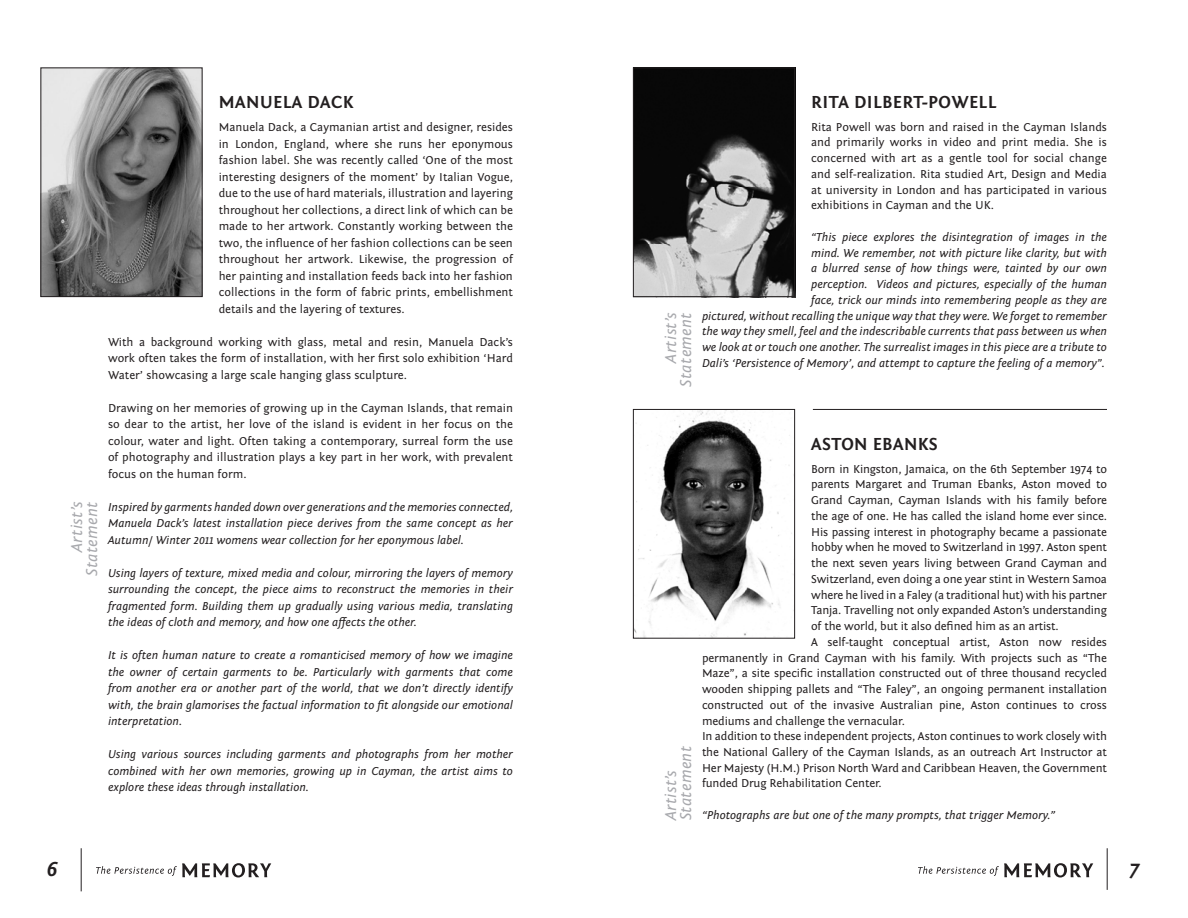
<style>
.page{position:relative;width:1188px;height:918px;background:#fff}
.page>*{position:absolute;margin:0;border:0;box-sizing:border-box;transform-origin:0 0}
.t1{font:italic 700 21px "Fontin Sans";color:#231f20}
.t2{font:700 18px "Fontin Sans";letter-spacing:.02em;color:#231f20}
.t3{font:italic 16.5px "Fontin Sans";letter-spacing:.02em;color:#a8a9ad}
.t4{font:12px/15.8px "Fontin Sans";color:#231f20;text-align:justify}
.t5{font:italic 12px/16.5px "Fontin Sans";color:#231f20;text-align:justify}
</style>
<div class="page">
<hr style="left:81px;top:848px;width:1px;height:43px;background:#231f20">
<hr style="left:1107px;top:848px;width:1px;height:42px;background:#231f20">
<svg style="left:96px;top:863px;width:175px;height:15px"></svg>
<svg style="left:918px;top:863px;width:175px;height:15px"></svg>
<img style="left:635px;top:70px;width:158px;height:225px">
<img style="left:635px;top:411px;width:157px;height:226px">
<div style="left:633px;top:68px;width:162px;height:229px;border:1px solid #231f20"></div>
<div style="left:633px;top:409px;width:162px;height:230px;border:1px solid #231f20"></div>
<hr style="left:813px;top:409px;width:294px;height:1px;background:#231f20">
<img style="left:42px;top:70px;width:158px;height:225px">
<div style="left:40px;top:68px;width:162px;height:229px;border:1px solid #231f20"></div>
<p class="t3" style="left:68px;top:552px;width:52px;rotate:-90deg">Artist’s</p>
<p class="t3" style="left:83px;top:576px;width:76px;rotate:-90deg">Statement</p>
<p class="t2" style="left:219px;top:92px;width:136px">MANUELA DACK</p>
<p class="t4" style="left:219px;top:119px;width:296px;line-height:16.5px">Manuela Dack, a Caymanian artist and designer, resides in London, England, where she runs her eponymous fashion label. She was recently called ‘One of the most interesting designers of the moment’ by Italian Vogue, due to the use of hard materials, illustration and layering throughout her collections, a direct link of which can be made to her artwork. Constantly working between the two, the influence of her fashion collections can be seen throughout her artwork. Likewise, the progression of her painting and installation feeds back into her fashion collections in the form of fabric prints, embellishment details and the layering of textures.</p>
<p class="t4" style="left:108px;top:334px;width:407px;line-height:16.5px">With a background working with glass, metal and resin, Manuela Dack’s work often takes the form of installation, with her first solo exhibition ‘Hard Water’ showcasing a large scale hanging glass sculpture.</p>
<p class="t4" style="left:108px;top:400px;width:407px;line-height:16.5px">Drawing on her memories of growing up in the Cayman Islands, that remain so dear to the artist, her love of the island is evident in her focus on the colour, water and light. Often taking a contemporary, surreal form the use of photography and illustration plays a key part in her work, with prevalent focus on the human form.</p>
<p class="t5" style="left:108px;top:499px;width:407px">Inspired by garments handed down over generations and the memories connected, Manuela Dack’s latest installation piece derives from the same concept as her Autumn/ Winter 2011 womens wear collection for her eponymous label.</p>
<p class="t5" style="left:108px;top:565px;width:407px">Using layers of texture, mixed media and colour, mirroring the layers of memory surrounding the concept, the piece aims to reconstruct the memories in their fragmented form. Building them up gradually using various media, translating the ideas of cloth and memory, and how one affects the other.</p>
<p class="t5" style="left:108px;top:647px;width:407px">It is often human nature to create a romanticised memory of how we imagine the owner of certain garments to be. Particularly with garments that come from another era or another part of the world, that we don’t directly identify with, the brain glamorises the factual information to fit alongside our emotional interpretation.</p>
<p class="t5" style="left:108px;top:746px;width:407px">Using various sources including garments and photographs from her mother combined with her own memories, growing up in Cayman, the artist aims to explore these ideas through installation.</p>
<p class="t3" style="left:662px;top:363px;width:52px;rotate:-90deg">Artist’s</p>
<p class="t3" style="left:677px;top:387px;width:76px;rotate:-90deg">Statement</p>
<p class="t2" style="left:811px;top:92px;width:11px">RITA</p>
<p class="t2" style="left:854px;top:92px;width:125px">DILBERT-POWELL</p>
<p class="t4" style="left:811px;top:119px;width:297px">Rita Powell was born and raised in the Cayman Islands and primarily works in video and print media. She is concerned with art as a gentle tool for social change and self-realization. Rita studied Art, Design and Media at university in London and has participated in various exhibitions in Cayman and the UK.</p>
<p class="t5" style="left:702px;top:229px;width:407px;line-height:15.8px;text-align:right">“This piece explores the disintegration of images in the<br>mind. We remember, not with picture like clarity, but with<br>a blurred sense of how things were, tainted by our own<br>perception. Videos and pictures, especially of the human<br>face, trick our minds into remembering people as they are<br>pictured, without recalling the unique way that they were. We forget to remember the way they smell, feel and the indescribable currents that pass between us when we look at or touch one another. The surrealist images in this piece are a tribute to Dali’s ‘Persistence of Memory’, and attempt to capture the feeling of a memory”.</p>
<p class="t3" style="left:677px;top:820px;width:76px;rotate:-90deg">Statement</p>
<p class="t3" style="left:662px;top:820px;width:52px;rotate:-90deg">Artist’s</p>
<p class="t2" style="left:811px;top:434px;width:126px">ASTON EBANKS</p>
<p class="t4" style="left:811px;top:461px;width:297px">Born in Kingston, Jamaica, on the 6th September 1974 to parents Margaret and Truman Ebanks, Aston moved to Grand Cayman, Cayman Islands with his family before the age of one. He has called the island home ever since.<br>His passing interest in photography became a passionate hobby when he moved to Switzerland in 1997. Aston spent the next seven years living between Grand Cayman and Switzerland, even doing a one year stint in Western Samoa where he lived in a Faley (a traditional hut) with his partner Tanja. Travelling not only expanded Aston’s understanding of the world, but it also defined him as an artist.</p>
<p class="t4" style="left:702px;top:634px;width:407px;text-indent:109px">A self-taught conceptual artist, Aston now resides permanently in Grand Cayman with his family. With projects such as “The Maze”, a site specific installation constructed out of three thousand recycled wooden shipping pallets and “The Faley”, an ongoing permanent installation constructed out of the invasive Australian pine, Aston continues to cross mediums and challenge the vernacular.</p>
<p class="t4" style="left:702px;top:729px;width:407px">In addition to these independent projects, Aston continues to work closely with the National Gallery of the Cayman Islands, as an outreach Art Instructor at Her Majesty (H.M.) Prison North Ward and Caribbean Heaven, the Government funded Drug Rehabilitation Center.</p>
<p class="t5" style="left:702px;top:807px;width:355px">“Photographs are but one of the many prompts, that trigger Memory.”</p>
<p class="t1" style="left:47px;top:857px;width:12px">6</p>
<p class="t1" style="left:1130px;top:857px;width:12px">7</p>
</div>
